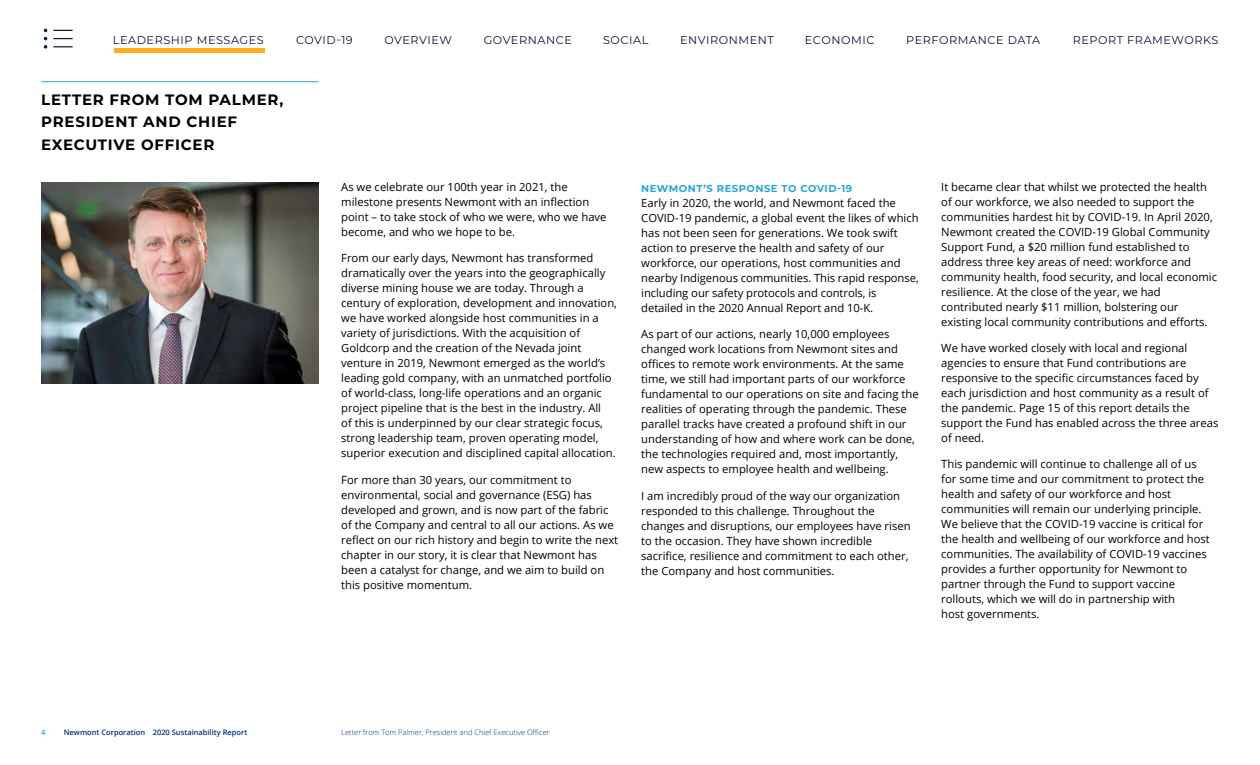
<style>
.page{position:relative;width:1260px;height:765px;background:#fff}
.page>*{position:absolute;margin:0;border:0;box-sizing:border-box;transform-origin:0 0}
.H1___Monterrat_12_18{font:700 15px/22.5px "Montserrat";letter-spacing:.05em;color:#000}
.Body_Copy{font:11.25px/15px "Open Sans";color:#000}
.t1{font:11.25px "Montserrat";letter-spacing:.05em;color:#0a1635}
.t2{font:700 10px "Montserrat";letter-spacing:.05em;color:#28a5de}
.t3{font:300 7.5px "Open Sans";color:#002f87}
.t4{font:600 7.5px "Open Sans";color:#002f87}
.t5{font:600 7.5px "Open Sans";color:#28a5de}
</style>
<div class="page">
<svg style="left:54px;top:30px;width:18px;height:1px"></svg>
<svg style="left:54px;top:38px;width:18px;height:1px"></svg>
<svg style="left:54px;top:46px;width:18px;height:1px"></svg>
<svg style="left:44px;top:29px;width:3px;height:20px"></svg>
<div style="left:114px;top:48px;width:151px;height:5px;background:#fcaf1a"></div>
<hr style="left:41px;top:81px;width:278px;height:1px;background:#28a5de">
<img style="left:41px;top:182px;width:278px;height:201px">
<p class="t1" style="left:113px;top:32px;width:152px">LEADERSHIP MESSAGES</p>
<p class="t1" style="left:296px;top:32px;width:58px">COVID-19</p>
<p class="t1" style="left:384px;top:32px;width:69px">OVERVIEW</p>
<p class="t1" style="left:484px;top:32px;width:90px">GOVERNANCE</p>
<p class="t1" style="left:603px;top:32px;width:47px">SOCIAL</p>
<p class="t1" style="left:680px;top:32px;width:95px">ENVIRONMENT</p>
<p class="t1" style="left:805px;top:32px;width:71px">ECONOMIC</p>
<p class="t1" style="left:906px;top:32px;width:136px">PERFORMANCE DATA</p>
<p class="t1" style="left:1073px;top:32px;width:147px">REPORT FRAMEWORKS</p>
<p class="H1___Monterrat_12_18" style="left:41px;top:87px;width:244px">LETTER FROM TOM PALMER,<br>PRESIDENT AND CHIEF<br>EXECUTIVE OFFICER</p>
<p class="Body_Copy" style="left:341px;top:179px;width:267px">As we celebrate our 100th year in 2021, the milestone presents Newmont with an inflection point – to take stock of who we were, who we have become, and who we hope to be.</p>
<p class="Body_Copy" style="left:341px;top:250px;width:277px">From our early days, Newmont has transformed dramatically over the years into the geographically diverse mining house we are today. Through a century of exploration, development and innovation, we have worked alongside host communities in a variety of jurisdictions. With the acquisition of Goldcorp and the creation of the Nevada joint venture in 2019, Newmont emerged as the world’s leading gold company, with an unmatched portfolio of world-class, long-life operations and an organic project pipeline that is the best in the industry. All<br>of this is underpinned by our clear strategic focus, strong leadership team, proven operating model, superior execution and disciplined capital allocation.</p>
<p class="Body_Copy" style="left:341px;top:472px;width:278px">For more than 30 years, our commitment to environmental, social and governance (ESG) has developed and grown, and is now part of the fabric of the Company and central to all our actions. As we reflect on our rich history and begin to write the next chapter in our story, it is clear that Newmont has been a catalyst for change, and we aim to build on this positive momentum.</p>
<h3 class="t2" style="left:641px;top:181px;width:213px">NEWMONT’S RESPONSE TO COVID-19</h3>
<p class="Body_Copy" style="left:641px;top:195px;width:279px">Early in 2020, the world, and Newmont faced the COVID-19 pandemic, a global event the likes of which has not been seen for generations. We took swift action to preserve the health and safety of our workforce, our operations, host communities and nearby Indigenous communities. This rapid response, including our safety protocols and controls, is detailed in the 2020 Annual Report and 10-K.</p>
<p class="Body_Copy" style="left:641px;top:327px;width:279px">As part of our actions, nearly 10,000 employees changed work locations from Newmont sites and offices to remote work environments. At the same time, we still had important parts of our workforce fundamental to our operations on site and facing the realities of operating through the pandemic. These parallel tracks have created a profound shift in our understanding of how and where work can be done, the technologies required and, most importantly, new aspects to employee health and wellbeing.</p>
<p class="Body_Copy" style="left:641px;top:488px;width:271px">I am incredibly proud of the way our organization responded to this challenge. Throughout the changes and disruptions, our employees have risen to the occasion. They have shown incredible sacrifice, resilience and commitment to each other, the Company and host communities.</p>
<p class="Body_Copy" style="left:941px;top:179px;width:277px">It became clear that whilst we protected the health of our workforce, we also needed to support the communities hardest hit by COVID-19. In April 2020, Newmont created the COVID-19 Global Community Support Fund, a $20 million fund established to address three key areas of need: workforce and community health, food security, and local economic resilience. At the close of the year, we had contributed nearly $11 million, bolstering our existing local community contributions and efforts.</p>
<p class="Body_Copy" style="left:941px;top:340px;width:279px">We have worked closely with local and regional agencies to ensure that Fund contributions are responsive to the specific circumstances faced by each jurisdiction and host community as a result of the pandemic. Page 15 of this report details the support the Fund has enabled across the three areas of need.</p>
<p class="Body_Copy" style="left:941px;top:457px;width:270px">This pandemic will continue to challenge all of us for some time and our commitment to protect the health and safety of our workforce and host communities will remain our underlying principle.<br>We believe that the COVID-19 vaccine is critical for the health and wellbeing of our workforce and host communities. The availability of COVID-19 vaccines provides a further opportunity for Newmont to partner through the Fund to support vaccine rollouts, which we will do in partnership with<br>host governments.</p>
<p class="t5" style="left:41px;top:727px;width:6px">4</p>
<p class="t4" style="left:64px;top:727px;width:185px">Newmont Corporation 2020 Sustainability Report</p>
<p class="t3" style="left:341px;top:727px;width:210px">Letter from Tom Palmer, President and Chief Executive Officer</p>
</div>
